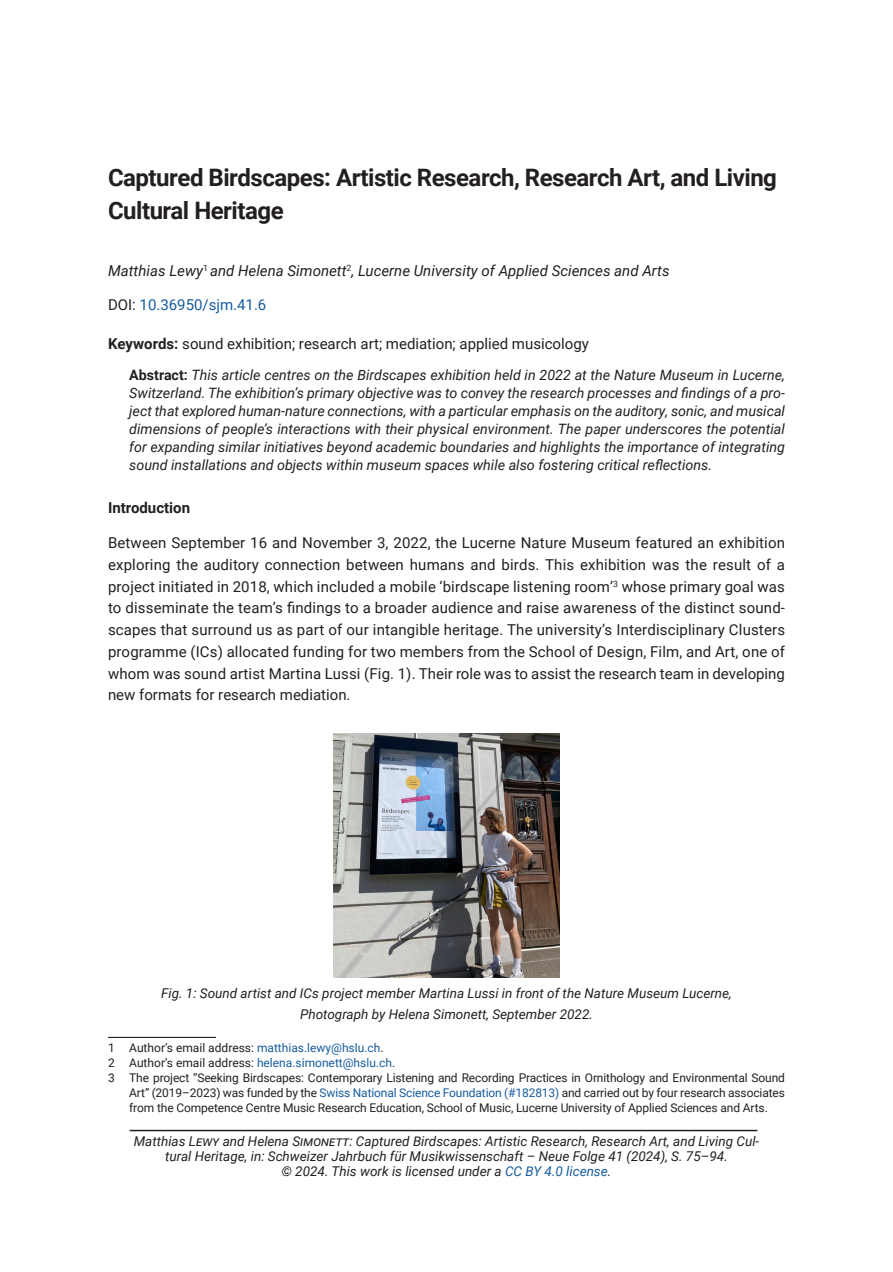
<style>
.page{position:relative;width:893px;height:1272px;background:#fff}
.page>*{position:absolute;margin:0;border:0;box-sizing:border-box;transform-origin:0 0}
.Artikel_Titel{font:700 24px/33px "Roboto";letter-spacing:-.02em;color:#231f20}
.Standard_SJM_ohne_Einzug{font:15px/21.8px "Roboto";color:#231f20;text-align:justify}
.Name_und_Affiliation{font:italic 15px "Roboto";color:#231f20}
.Doi_und_Keywords{font:15px "Roboto";color:#231f20}
.Doi_und_Keywords-2{font:15px "Roboto";color:#175d9e}
.Artikel_Zwischentitel_2{font:700 15px "Roboto";color:#231f20}
.Abstract{font:italic 14.25px/18px "Roboto";color:#231f20;text-align:justify}
.Zitierform{font:italic 13.5px/15px "Roboto";color:#231f20;text-align:center}
.Bildlegende{font:italic 13.5px "Roboto";color:#231f20}
.Fussnoten_SJM{font:12px/15px "Roboto";color:#231f20;text-align:justify}
.s1{color:#231f20}
.s2{font-weight:700}
.s3{font-weight:700;font-style:normal}
.s4{color:#175d9e}
</style>
<div class="page">
<hr style="left:108px;top:1036px;width:108px;height:1px;background:#231f20">
<hr style="left:130px;top:1129px;width:627px;height:2px;background:#231f20">
<img style="left:333px;top:733px;width:227px;height:244px">
<p class="Artikel_Titel" style="left:108px;top:160px;width:670px">Captured Birdscapes: Artistic Research, Research Art, and Living<br>Cultural Heritage</p>
<p class="Name_und_Affiliation" style="left:108px;top:260px;width:563px">Matthias Lewy<sup>1</sup> and Helena Simonett<sup>2</sup>, Lucerne University of Applied Sciences and Arts</p>
<p class="Doi_und_Keywords-2" style="left:108px;top:294px;width:160px"><span class="s1">DOI:</span> 10.36950/sjm.41.6</p>
<p class="Doi_und_Keywords" style="left:108px;top:333px;width:482px"><span class="s2">Keywords:</span> sound exhibition; research art; mediation; applied musicology</p>
<p class="Abstract" style="left:129px;top:365px;width:657px"><span class="s3">Abstract:</span> This article centres on the Birdscapes exhibition held in 2022 at the Nature Museum in Lucerne, Switzerland. The exhibition’s primary objective was to convey the research processes and findings of a pro&shy;ject that explored human-nature connections, with a particular emphasis on the auditory, sonic, and musical dimensions of people’s interactions with their physical environment. The paper underscores the potential for expanding similar initiatives beyond academic boundaries and highlights the importance of integrating sound installations and objects within museum spaces while also fostering critical reflections.</p>
<p class="Artikel_Zwischentitel_2" style="left:108px;top:497px;width:84px">Introduction</p>
<p class="Standard_SJM_ohne_Einzug" style="left:108px;top:531px;width:679px">Between September 16 and November 3, 2022, the Lucerne Nature Museum featured an exhibition exploring the auditory connection between humans and birds. This exhibition was the result of a project initiated in 2018, which included a mobile ‘birdscape listening room’<sup>3</sup> whose primary goal was to disseminate the team’s findings to a broader audience and raise awareness of the distinct sound&shy;scapes that surround us as part of our intangible heritage. The university’s Interdisciplinary Clusters programme (ICs) allocated funding for two members from the School of Design, Film, and Art, one of whom was sound artist Martina Lussi (Fig. 1). Their role was to assist the research team in developing new formats for research mediation.</p>
<p class="Bildlegende" style="left:161px;top:983px;width:572px">Fig. 1: Sound artist and ICs project member Martina Lussi in front of the Nature Museum Lucerne,</p>
<p class="Bildlegende" style="left:300px;top:1005px;width:294px">Photograph by Helena Simonett, September 2022.</p>
<p class="Fussnoten_SJM" style="left:108px;top:1040px;width:277px">1 Author’s email address: <span class="s4">matthias.lewy@hslu.ch</span>.</p>
<p class="Fussnoten_SJM" style="left:108px;top:1055px;width:289px">2 Author’s email address: <span class="s4">helena.simonett@hslu.ch</span>.</p>
<p class="Fussnoten_SJM" style="left:129px;top:1070px;width:657px;text-indent:-21px">3 The project “Seeking Birdscapes: Contemporary Listening and Recording Practices in Ornithology and Environmental Sound Art” (2019–2023) was funded by the <span class="s4">Swiss National Science Foundation (#182813)</span> and carried out by four research associates from the Competence Centre Music Research Education, School of Music, Lucerne University of Applied Sciences and Arts.</p>
<p class="Zitierform" style="left:134px;top:1132px;width:627px">Matthias Lewy and Helena Simonett: Captured Birdscapes: Artistic Research, Research Art, and Living Cul&shy;tural Heritage, in: Schweizer Jahrbuch für Musikwissenschaft – Neue Folge 41 (2024), S. 75–94.</p>
<p class="Zitierform" style="left:282px;top:1162px;width:331px">© 2024. This work is licensed under a <span class="s4">CC BY 4.0 license</span>.</p>
</div>
